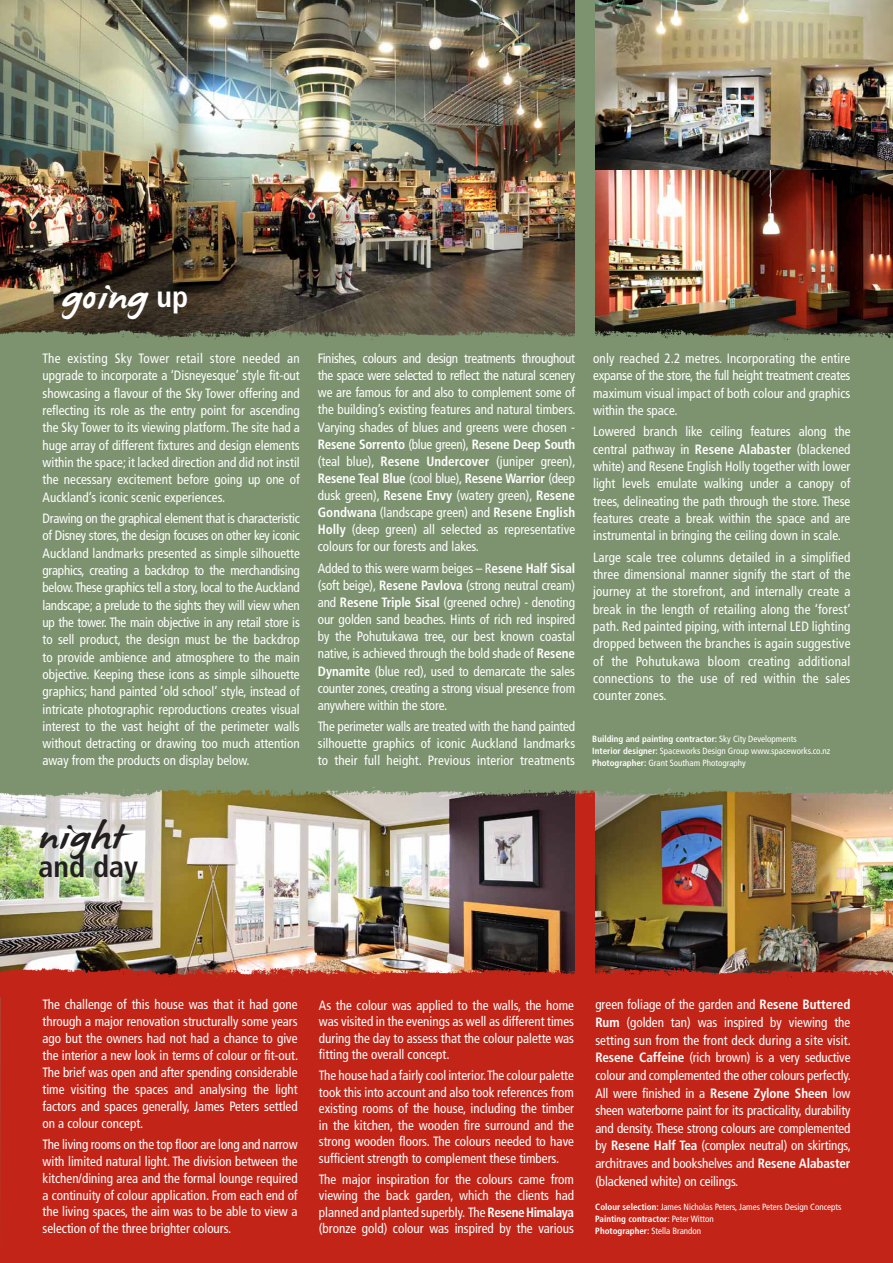
<style>
.page{position:relative;width:893px;height:1263px;background:#7d936f}
.page>*{position:absolute;margin:0;border:0;box-sizing:border-box;transform-origin:0 0}
.t1{font:37.5px "James Paul";letter-spacing:-.005em;color:#fff;scale:1.09 1}
.t2{font:37.5px "James Paul";letter-spacing:-.005em;color:#231f20;scale:1.09 1}
.t3{font:700 condensed 30px "Frutiger";color:#231f20}
.t4{font:condensed 13.5px/17.2px "Frutiger";color:#fff;text-align:justify}
.t5{font:condensed 9px/12px "Frutiger";color:#fff}
.s1{font-family:"Frutiger";font-weight:700;font-stretch:condensed;font-size:30px}
.s2{font-weight:700}
</style>
<div class="page">
<img style="left:0;top:0;width:574px;height:325px">
<img style="left:595px;top:0;width:298px;height:325px">
<div style="left:0;top:802px;width:893px;height:461px;background:#c22518"></div>
<img style="left:0;top:802px;width:574px;height:158px">
<img style="left:595px;top:802px;width:298px;height:158px">
<img style="left:0;top:325px;width:893px;height:15px">
<img style="left:0;top:787px;width:893px;height:15px">
<img style="left:0;top:960px;width:893px;height:36px">
<h1 class="t1" style="left:61px;top:278px;width:118px">going <span class="s1">up</span></h1>
<p class="t4" style="left:43px;top:350px;width:259px">The existing Sky Tower retail store needed an upgrade to incorporate a ‘Disneyesque’ style fit-out showcasing a flavour of the Sky Tower offering and reflecting its role as the entry point for ascending the Sky Tower to its viewing platform. The site had a huge array of different fixtures and design elements within the space; it lacked direction and did not instil the necessary excitement before going up one of Auckland’s iconic scenic experiences.</p>
<p class="t4" style="left:43px;top:510px;width:259px">Drawing on the graphical element that is characteristic of Disney stores, the design focuses on other key iconic Auckland landmarks presented as simple silhouette graphics, creating a backdrop to the merchandising below. These graphics tell a story, local to the Auckland landscape; a prelude to the sights they will view when up the tower. The main objective in any retail store is to sell product, the design must be the backdrop to provide ambience and atmosphere to the main objective. Keeping these icons as simple silhouette graphics; hand painted ‘old school’ style, instead of intricate photographic reproductions creates visual interest to the vast height of the perimeter walls without detracting or drawing too much attention away from the products on display below.</p>
<p class="t4" style="left:318px;top:350px;width:259px">Finishes, colours and design treatments throughout the space were selected to reflect the natural scenery we are famous for and also to complement some of the building’s existing features and natural timbers.<br>Varying shades of blues and greens were chosen - <span class="s2">Resene Sorrento</span> (blue green), <span class="s2">Resene Deep South </span>(teal blue), <span class="s2">Resene Undercover</span> (juniper green), <span class="s2">Resene Teal Blue</span> (cool blue), <span class="s2">Resene Warrior</span> (deep dusk green), <span class="s2">Resene Envy</span> (watery green), <span class="s2">Resene Gondwana</span> (landscape green) and <span class="s2">Resene English Holly</span> (deep green) all selected as representative colours for our forests and lakes.</p>
<p class="t4" style="left:318px;top:560px;width:259px">Added to this were warm beiges – R<span class="s2">esene Half Sisal </span>(soft beige), <span class="s2">Resene Pavlova</span> (strong neutral cream) and <span class="s2">Resene Triple Sisal</span> (greened ochre) - denoting our golden sand beaches. Hints of rich red inspired by the Pohutukawa tree, our best known coastal native, is achieved through the bold shade of <span class="s2">Resene Dynamite</span> (blue red), used to demarcate the sales counter zones, creating a strong visual presence from anywhere within the store.</p>
<p class="t4" style="left:318px;top:718px;width:259px">The perimeter walls are treated with the hand painted silhouette graphics of iconic Auckland landmarks to their full height. Previous interior treatments</p>
<p class="t4" style="left:593px;top:350px;width:259px">only reached 2.2 metres. Incorporating the entire expanse of the store, the full height treatment creates maximum visual impact of both colour and graphics within the space.</p>
<p class="t4" style="left:593px;top:423px;width:259px">Lowered branch like ceiling features along the central pathway in <span class="s2">Resene Alabaster</span> (blackened white) and Resene English Holly together with lower light levels emulate walking under a canopy of trees, delineating the path through the store. These features create a break within the space and are instrumental in bringing the ceiling down in scale.</p>
<p class="t4" style="left:593px;top:548px;width:259px">Large scale tree columns detailed in a simplified three dimensional manner signify the start of the journey at the storefront, and internally create a break in the length of retailing along the ‘forest’ path. Red painted piping, with internal LED lighting dropped between the branches is again suggestive of the Pohutukawa bloom creating additional connections to the use of red within the sales counter zones.</p>
<p class="t5" style="left:592px;top:732px;width:239px"><span class="s2">Building and painting contractor:</span> Sky City Developments<br><span class="s2">Interior designer:</span> Spaceworks Design Group www.spaceworks.co.nz<br><span class="s2">Photographer:</span> Grant Southam Photography</p>
<h1 class="t2" style="left:39px;top:818px;width:78px">night</h1>
<h2 class="t3" style="left:39px;top:849px;width:101px">and day</h2>
<p class="t4" style="left:43px;top:996px;width:257px">The challenge of this house was that it had gone through a major renovation structurally some years ago but the owners had not had a chance to give the interior a new look in terms of colour or fit-out.<br>The brief was open and after spending considerable time visiting the spaces and analysing the light factors and spaces generally, James Peters settled on a colour concept.</p>
<p class="t4" style="left:43px;top:1136px;width:257px">The living rooms on the top floor are long and narrow with limited natural light. The division between the kitchen/dining area and the formal lounge required a continuity of colour application. From each end of the living spaces, the aim was to be able to view a selection of the three brighter colours.</p>
<p class="t4" style="left:319px;top:997px;width:257px;line-height:16.5px">As the colour was applied to the walls, the home was visited in the evenings as well as different times during the day to assess that the colour palette was fitting the overall concept.</p>
<p class="t4" style="left:319px;top:1067px;width:257px;line-height:16.5px">The house had a fairly cool interior. The colour palette took this into account and also took references from existing rooms of the house, including the timber in the kitchen, the wooden fire surround and the strong wooden floors. The colours needed to have sufficient strength to complement these timbers.</p>
<p class="t4" style="left:319px;top:1171px;width:257px;line-height:16.5px">The major inspiration for the colours came from viewing the back garden, which the clients had planned and planted superbly. The <span class="s2">Resene Himalaya </span>(bronze gold) colour was inspired by the various</p>
<p class="t4" style="left:595px;top:996px;width:257px">green foliage of the garden and <span class="s2">Resene Buttered Rum</span> (golden tan) was inspired by viewing the setting sun from the front deck during a site visit.<br><span class="s2">Resene Caffeine</span> (rich brown) is a very seductive colour and complemented the other colours perfectly.<br>All were finished in a <span class="s2">Resene Zylone Sheen</span> low sheen waterborne paint for its practicality, durability and density. These strong colours are complemented by <span class="s2">Resene Half Tea</span> (complex neutral) on skirtings, architraves and bookshelves and <span class="s2">Resene Alabaster </span>(blackened white) on ceilings.</p>
<p class="t5" style="left:595px;top:1201px;width:248px"><span class="s2">Colour selection:</span> James Nicholas Peters, James Peters Design Concepts<br><span class="s2">Painting contractor:</span> Peter Witton<br><span class="s2">Photographer:</span> Stella Brandon</p>
</div>
